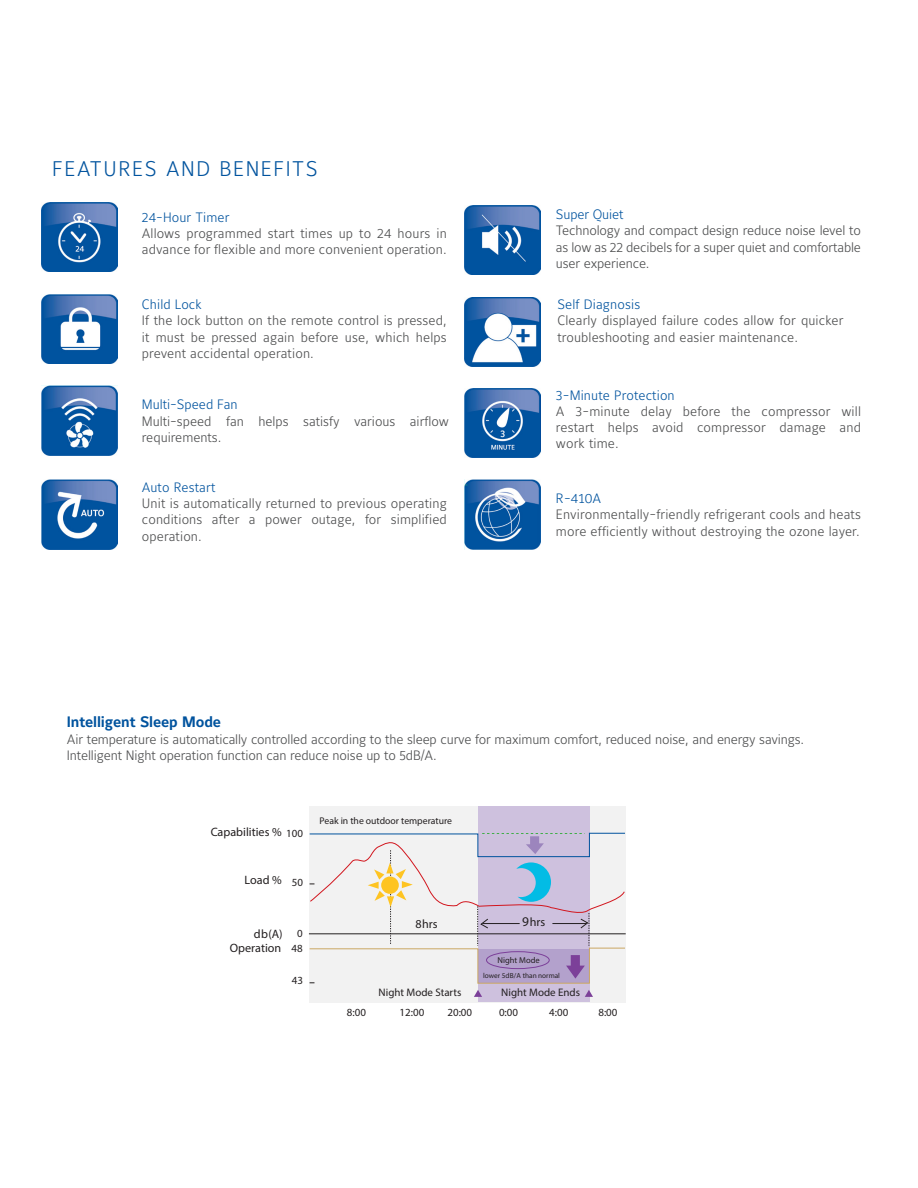
<style>
.page{position:relative;width:918px;height:1188px;background:#fff}
.page>*{position:absolute;margin:0;border:0;box-sizing:border-box;transform-origin:0 0}
.t1{font:21px "Maurea Light Lf";letter-spacing:.075em;color:#01539e}
.t2{font:15px "Maurea Bold Lf";letter-spacing:-.01em;color:#01539e}
.t3{font:13.5px/16.2px "Maurea Light Lf";letter-spacing:.01em;color:#4b4c4d}
.t4{font:13.5px "Maurea Light Lf";letter-spacing:-.01em;color:#4b4c4d}
.t5{font:13.5px "Maurea Light Lf";letter-spacing:.01em;color:#01539e}
.t6{font:13.5px "Maurea Light Lf";letter-spacing:-.01em;color:#01539e}
.t7{font:300 12.15px "Maurea";color:#231f20}
.t8{font:300 10.95px/14.7px "Maurea";color:#231f20;text-align:center}
.t9{font:300 9.75px "Maurea";color:#231f20}
.t10{font:300 8.55px "Maurea";color:#231f20}
.t11{font:300 7.35px "Maurea";color:#231f20}
.s1{font-size:10.95px}
.s2{font-size:13.35px}
</style>
<div class="page">
<img style="left:42px;top:480px;width:75px;height:69px">
<div style="left:310px;top:807px;width:316px;height:196px;background:#f2f2f2"></div>
<div style="left:478px;top:807px;width:112px;height:195px;background:#cec1de"></div>
<svg style="left:474px;top:990px;width:8px;height:7px"></svg>
<svg style="left:585px;top:990px;width:8px;height:7px"></svg>
<svg style="left:309px;top:832px;width:317px;height:152px"></svg>
<img style="left:42px;top:386px;width:75px;height:69px">
<img style="left:465px;top:389px;width:75px;height:69px">
<img style="left:465px;top:297px;width:75px;height:69px">
<img style="left:465px;top:205px;width:75px;height:70px">
<img style="left:42px;top:202px;width:75px;height:70px">
<img style="left:42px;top:294px;width:75px;height:69px">
<img style="left:465px;top:480px;width:75px;height:69px">
<p class="t1" style="left:52px;top:157px;width:267px">FEATURES AND BENEFITS</p>
<p class="t5" style="left:142px;top:210px;width:89px">24-Hour Timer</p>
<p class="t3" style="left:142px;top:226px;width:307px">Allows programmed start times up to 24 hours in advance for flexible and more convenient operation.</p>
<p class="t5" style="left:142px;top:297px;width:61px">Child Lock</p>
<p class="t3" style="left:142px;top:313px;width:307px;text-align:justify">If the lock button on the remote control is pressed, it must be pressed again before use, which helps prevent accidental operation.</p>
<p class="t5" style="left:142px;top:397px;width:97px">Multi-Speed Fan</p>
<p class="t3" style="left:142px;top:413px;width:309px">Multi-speed fan helps satisfy various airflow requirements.</p>
<p class="t5" style="left:142px;top:480px;width:75px">Auto Restart</p>
<p class="t3" style="left:142px;top:496px;width:307px;text-align:justify">Unit is automatically returned to previous operating conditions after a power outage, for simplified operation.</p>
<p class="t6" style="left:556px;top:207px;width:69px">Super Quiet</p>
<p class="t3" style="left:556px;top:223px;width:307px;text-align:justify">Technology and compact design reduce noise level to as low as 22 decibels for a super quiet and comfortable user experience.</p>
<p class="t5" style="left:557px;top:297px;width:84px">Self Diagnosis</p>
<p class="t3" style="left:557px;top:313px;width:288px">Clearly displayed failure codes allow for quicker troubleshooting and easier maintenance.</p>
<p class="t5" style="left:556px;top:388px;width:120px">3-Minute Protection</p>
<p class="t3" style="left:556px;top:404px;width:307px;text-align:justify">A 3-minute delay before the compressor will restart helps avoid compressor damage and work time.</p>
<p class="t5" style="left:556px;top:491px;width:47px">R-410A</p>
<p class="t3" style="left:556px;top:507px;width:307px">Environmentally-friendly refrigerant cools and heats more efficiently without destroying the ozone layer.</p>
<p class="t2" style="left:67px;top:714px;width:156px">Intelligent Sleep Mode</p>
<p class="t4" style="left:67px;top:731px;width:739px">Air temperature is automatically controlled according to the sleep curve for maximum comfort, reduced noise, and energy savings.</p>
<p class="t4" style="left:67px;top:748px;width:371px">Intelligent Night operation function can reduce noise up to 5dB/A.</p>
<p class="t7" style="left:211px;top:825px;width:94px">Capabilities % <span class="s1">100</span></p>
<p class="t7" style="left:245px;top:872px;width:39px">Load %</p>
<p class="t8" style="left:292px;top:875px;width:13px">50</p>
<p class="t7" style="left:254px;top:927px;width:30px">db(A)</p>
<p class="t7" style="left:230px;top:940px;width:53px">Operation</p>
<p class="t8" style="left:292px;top:926px;width:13px">0<br>48</p>
<p class="t8" style="left:292px;top:973px;width:13px">43</p>
<p class="t9" style="left:320px;top:814px;width:134px">Peak in the outdoor temperature</p>
<p class="t7" style="left:415px;top:916px;width:24px">8hrs</p>
<p class="t7" style="left:522px;top:914px;width:24px"><span class="s2">9</span>hrs</p>
<p class="t10" style="left:498px;top:955px;width:44px">Night Mode</p>
<p class="t11" style="left:483px;top:971px;width:78px">lower 5dB/A than normal</p>
<p class="t8" style="left:379px;top:985px;width:84px">Night Mode Starts</p>
<p class="t8" style="left:501px;top:985px;width:80px">Night Mode Ends</p>
<p class="t8" style="left:347px;top:1005px;width:21px">8:00</p>
<p class="t8" style="left:400px;top:1005px;width:26px">12:00</p>
<p class="t8" style="left:448px;top:1005px;width:26px">20:00</p>
<p class="t8" style="left:499px;top:1005px;width:21px">0:00</p>
<p class="t8" style="left:549px;top:1005px;width:21px">4:00</p>
<p class="t8" style="left:598px;top:1005px;width:21px">8:00</p>
</div>
